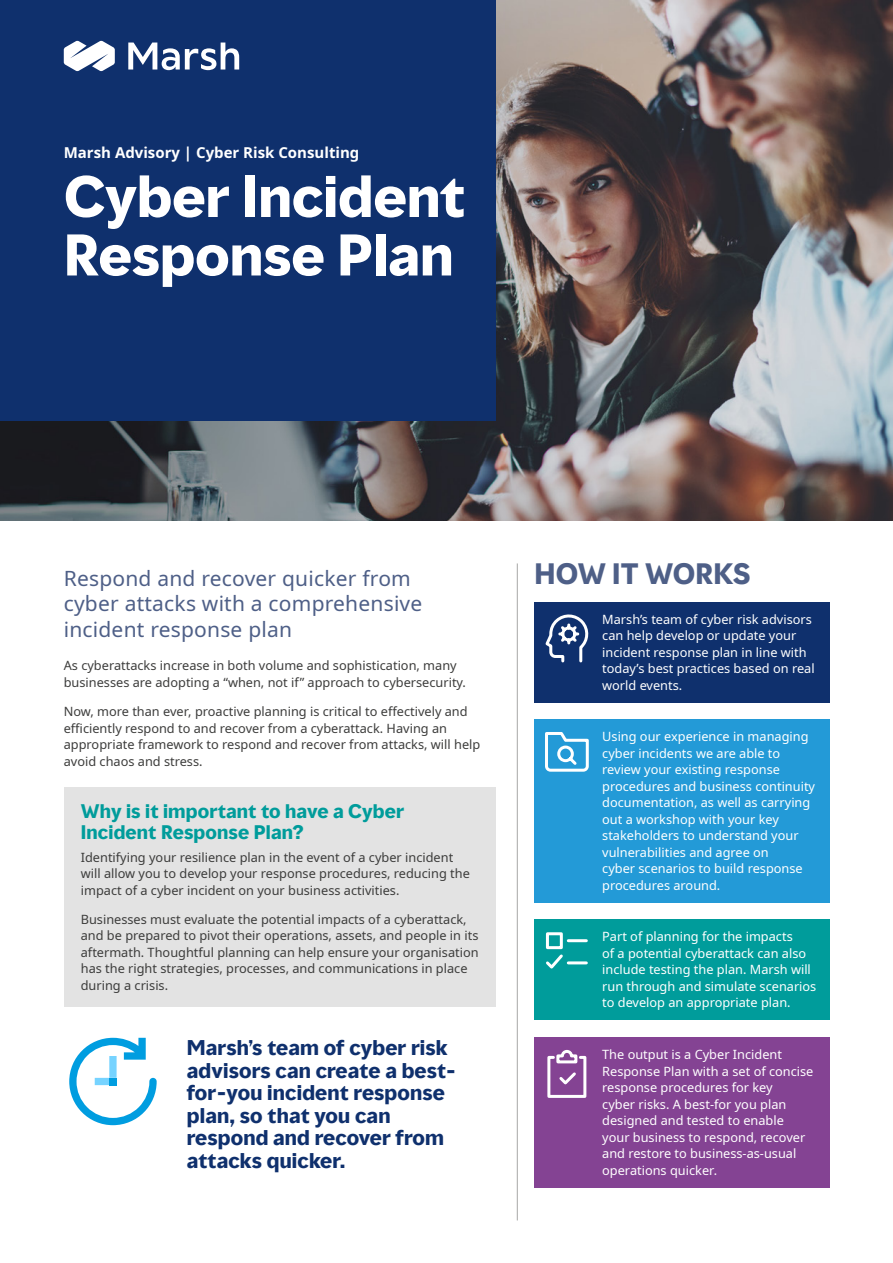
<style>
.page{position:relative;width:893px;height:1263px;background:#fff}
.page>*{position:absolute;margin:0;border:0;box-sizing:border-box;transform-origin:0 0}
.t1{font:700 54px/58.5px "MMC Display";color:#fff}
.t2{font:700 27px "MMC Display";color:#4e5f87}
.t3{font:21px/25.5px "Noto Sans";letter-spacing:.01em;color:#4e5f87}
.t4{font:700 19.5px/22.5px "MMC Display";letter-spacing:.01em;color:#0f306d}
.t5{font:700 18px/21px "MMC Display";letter-spacing:.01em;color:#009c9b}
.t6{font:700 15px "Noto Sans";color:#fff}
.t7{font:12.75px/16.5px "Noto Sans";color:#fff}
.t8{font:12.75px/16.5px "Noto Sans";color:#3c3c3b}
</style>
<div class="page">
<img style="left:0;top:0;width:893px;height:521px">
<div style="left:0;top:0;width:496px;height:421px;background:#0f306d"></div>
<svg style="left:128px;top:43px;width:111px;height:27px"></svg>
<svg style="left:64px;top:41px;width:51px;height:30px"></svg>
<hr style="left:517px;top:563px;width:1px;height:657px;background:#a8a8a7">
<div style="left:64px;top:787px;width:432px;height:220px;background:#e3e3e3"></div>
<svg style="left:69px;top:1038px;width:88px;height:87px"></svg>
<div style="left:109px;top:1078px;width:8px;height:7px;background:#009de0"></div>
<div style="left:534px;top:602px;width:295px;height:100px;background:#0f306d"></div>
<div style="left:534px;top:719px;width:295px;height:183px;background:#239ad7"></div>
<div style="left:534px;top:919px;width:295px;height:101px;background:#009c9b"></div>
<svg style="left:545px;top:614px;width:44px;height:49px"></svg>
<div style="left:534px;top:1037px;width:295px;height:150px;background:#844393"></div>
<svg style="left:547px;top:1049px;width:40px;height:49px"></svg>
<svg style="left:545px;top:932px;width:43px;height:37px"></svg>
<svg style="left:545px;top:732px;width:44px;height:40px"></svg>
<p class="t6" style="left:64px;top:142px;width:297px">Marsh Advisory | Cyber Risk Consulting</p>
<h1 class="t1" style="left:64px;top:168px;width:403px">Cyber Incident<br>Response Plan</h1>
<h3 class="t3" style="left:64px;top:566px;width:360px">Respond and recover quicker from cyber attacks with a comprehensive incident response plan</h3>
<p class="t8" style="left:64px;top:658px;width:404px">As cyberattacks increase in both volume and sophistication, many businesses are adopting a “when, not if” approach to cybersecurity.</p>
<p class="t8" style="left:64px;top:704px;width:418px">Now, more than ever, proactive planning is critical to effectively and efficiently respond to and recover from a cyberattack. Having an appropriate framework to respond and recover from attacks, will help avoid chaos and stress.</p>
<h3 class="t5" style="left:81px;top:801px;width:325px">Why is it important to have a Cyber<br>Incident Response Plan?</h3>
<p class="t8" style="left:81px;top:849px;width:391px">Identifying your resilience plan in the event of a cyber incident will allow you to develop your response procedures, reducing the impact of a cyber incident on your business activities.</p>
<p class="t8" style="left:81px;top:911px;width:399px">Businesses must evaluate the potential impacts of a cyberattack, and be prepared to pivot their operations, assets, and people in its aftermath. Thoughtful planning can help ensure your organisation has the right strategies, processes, and communications in place during a crisis.</p>
<h3 class="t4" style="left:187px;top:1037px;width:271px">Marsh’s team of cyber risk advisors can create a best&shy;for-you incident response plan, so that you can respond and recover from attacks quicker.</h3>
<h2 class="t2" style="left:535px;top:556px;width:217px">HOW IT WORKS</h2>
<p class="t7" style="left:602px;top:611px;width:214px">Marsh’s team of cyber risk advisors can help develop or update your incident response plan in line with today’s best practices based on real world events.</p>
<p class="t7" style="left:602px;top:729px;width:214px">Using our experience in managing cyber incidents we are able to review your existing response procedures and business continuity documentation, as well as carrying out a workshop with your key stakeholders to understand your vulnerabilities and agree on<br>cyber scenarios to build response procedures around.</p>
<p class="t7" style="left:602px;top:929px;width:216px">Part of planning for the impacts<br>of a potential cyberattack can also include testing the plan. Marsh will run through and simulate scenarios to develop an appropriate plan.</p>
<p class="t7" style="left:602px;top:1046px;width:213px">The output is a Cyber Incident<br>Response Plan with a set of concise response procedures for key<br>cyber risks. A best-for you plan designed and tested to enable your business to respond, recover and restore to business-as-usual operations quicker.</p>
</div>
